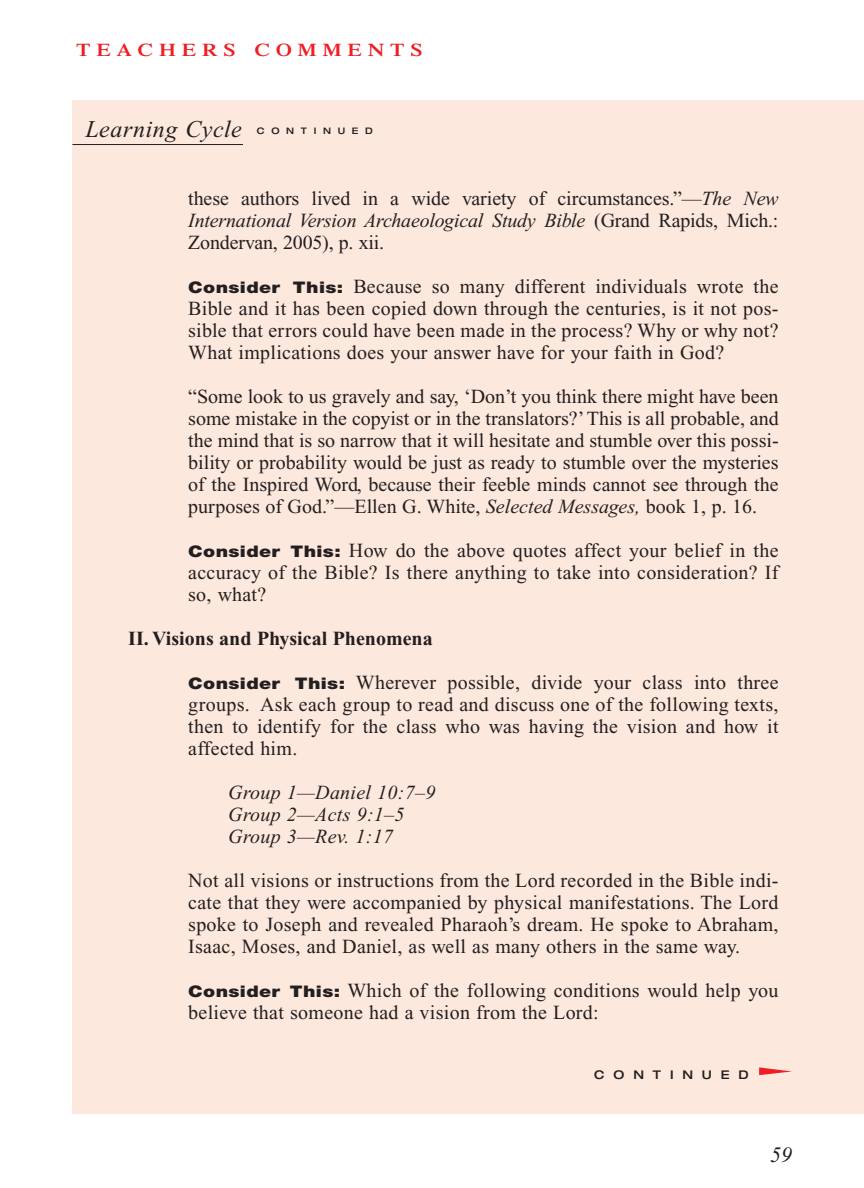
<style>
.page{position:relative;width:864px;height:1188px;background:#fff}
.page>*{position:absolute;margin:0;border:0;box-sizing:border-box;transform-origin:0 0}
.t1{font:italic 24px "Times New Roman";letter-spacing:.025em;color:#231f20}
.t2{font:italic 22px "Times New Roman";color:#231f20}
.t3{font:20px/22px "Times New Roman";letter-spacing:.015em;color:#231f20;text-align:justify}
.t4{font:italic 20px/22px "Times New Roman";letter-spacing:.015em;color:#231f20}
.t5{font:700 20px "Times New Roman";color:#231f20}
.t6{font:600 18px "Times";letter-spacing:.265em;color:#ee1e24;scale:1.2 1}
.t7{font:500 expanded 12px "Helvetica Neue";letter-spacing:.74em;color:#231f20}
.t8{font:500 expanded 9px "Helvetica Neue";letter-spacing:.74em;color:#231f20}
.s1{font-style:italic}
.s2{font-family:"Helvetica Neue";font-weight:900;font-size:16px}
</style>
<div class="page">
<div style="left:73px;top:100px;width:791px;height:1013px;background:#fde8dd"></div>
<svg style="left:759px;top:1067px;width:33px;height:8px"></svg>
<hr style="left:72px;top:144px;width:171px;height:1px;background:#231f20">
<p class="t6" style="left:76px;top:44px;width:290px">TEACHERS COMMENTS</p>
<p class="t1" style="left:85px;top:120px;width:158px">Learning Cycle</p>
<p class="t8" style="left:257px;top:128px;width:117px">CONTINUED</p>
<p class="t3" style="left:188px;top:189px;width:592px">these authors lived in a wide variety of circumstances.”—<span class="s1">The New International Version Archaeological Study Bible</span> (Grand Rapids, Mich.:<br>Zondervan, 2005), p. xii.</p>
<p class="t3" style="left:188px;top:277px;width:592px"><span class="s2">Consider This:</span> Because so many different individuals wrote the Bible and it has been copied down through the centuries, is it not pos&shy;sible that errors could have been made in the process? Why or why not?<br>What implications does your answer have for your faith in God?</p>
<p class="t3" style="left:188px;top:387px;width:592px">“Some look to us gravely and say, ‘Don’t you think there might have been some mistake in the copyist or in the translators?’This is all probable, and the mind that is so narrow that it will hesitate and stumble over this possi&shy;bility or probability would be just as ready to stumble over the mysteries of the Inspired Word, because their feeble minds cannot see through the purposes of God.”—Ellen G. White, <span class="s1">Selected Messages,</span> book 1, p. 16.</p>
<p class="t3" style="left:188px;top:541px;width:592px"><span class="s2">Consider This:</span> How do the above quotes affect your belief in the accuracy of the Bible? Is there anything to take into consideration? If so, what?</p>
<p class="t5" style="left:128px;top:632px;width:306px">II. Visions and Physical Phenomena</p>
<p class="t3" style="left:188px;top:673px;width:592px"><span class="s2">Consider This:</span> Wherever possible, divide your class into three groups. Ask each group to read and discuss one of the following texts, then to identify for the class who was having the vision and how it affected him.</p>
<p class="t4" style="left:228px;top:783px;width:209px">Group 1—Daniel 10:7–9<br>Group 2—Acts 9:1–5<br>Group 3—Rev. 1:17</p>
<p class="t3" style="left:188px;top:871px;width:592px">Not all visions or instructions from the Lord recorded in the Bible indi&shy;cate that they were accompanied by physical manifestations. The Lord spoke to Joseph and revealed Pharaoh’s dream. He spoke to Abraham, Isaac, Moses, and Daniel, as well as many others in the same way.</p>
<p class="t3" style="left:188px;top:981px;width:592px"><span class="s2">Consider This:</span> Which of the following conditions would help you believe that someone had a vision from the Lord:</p>
<p class="t7" style="left:594px;top:1070px;width:156px">CONTINUED</p>
<p class="t2" style="left:770px;top:1146px;width:23px">59</p>
</div>
